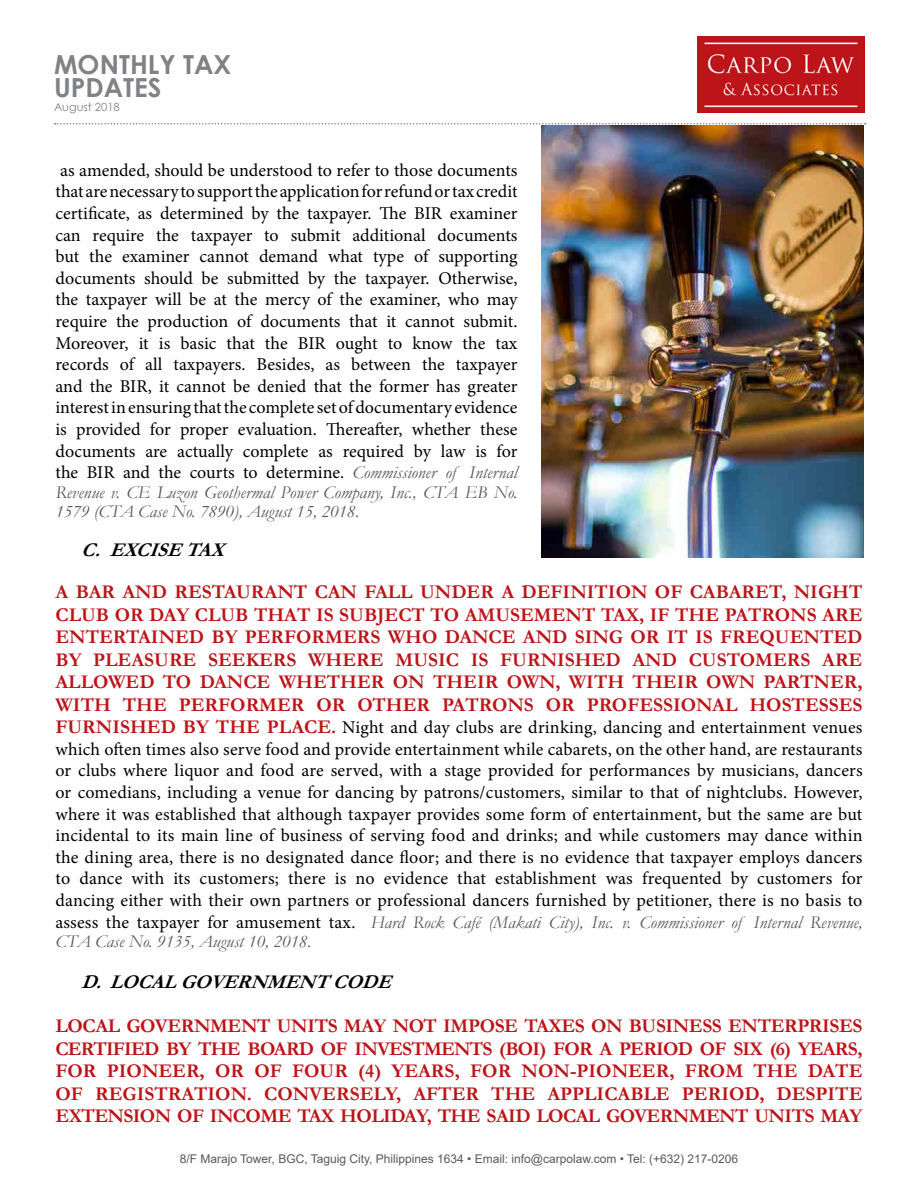
<style>
.page{position:relative;width:918px;height:1188px;background:#fff}
.page>*{position:absolute;margin:0;border:0;box-sizing:border-box;transform-origin:0 0}
.t1{font:700 26.25px/23.2px "Century Gothic";color:#808285}
.t2{font:700 19.5px/22.5px "Garamond";letter-spacing:-.03em;color:#bc1419;text-align:justify}
.t3{font:italic 700 19.5px "Garamond";color:#000}
.t4{font:18px/21.6px "Minion Pro";letter-spacing:.005em;color:#000;text-align:justify}
.t5{font:italic 18px/19.5px "Garamond";color:#58595b}
.t6{font:12px "Arial";color:#58595b}
.t7{font:11.25px "Century Gothic";color:#808285}
.s1{font-family:"Garamond";font-style:italic;color:#58595b}
.s2{font-family:"Garamond";font-weight:700;font-size:19.5px;color:#bc1419}
.s3{font-family:"Minion Pro";font-style:normal;color:#000}
</style>
<div class="page">
<img style="left:542px;top:125px;width:322px;height:432px">
<svg style="left:55px;top:123px;width:811px;height:1px"></svg>
<img style="left:697px;top:37px;width:168px;height:75px">
<h1 class="t1" style="left:54px;top:51px;width:179px">MONTHLY TAX<br>UPDATES</h1>
<p class="t7" style="left:54px;top:99px;width:67px">August 2018</p>
<p class="t4" style="left:56px;top:159px;width:464px">as amended, should be understood to refer to those documents that are necessary to support the application for refund or tax credit certificate, as determined by the taxpayer. The BIR examiner can require the taxpayer to submit additional documents but the examiner cannot demand what type of supporting documents should be submitted by the taxpayer. Otherwise, the taxpayer will be at the mercy of the examiner, who may require the production of documents that it cannot submit.<br>Moreover, it is basic that the BIR ought to know the tax records of all taxpayers. Besides, as between the taxpayer and the BIR, it cannot be denied that the former has greater interest in ensuring that the complete set of documentary evidence is provided for proper evaluation. Thereafter, whether these documents are actually complete as required by law is for the BIR and the courts to determine. <span class="s1">Commissioner of Internal</span></p>
<p class="t5" style="left:56px;top:482px;width:463px">Revenue v. CE Luzon Geothermal Power Company, Inc., CTA EB No.<br>1579 (CTA Case No. 7890), August 15, 2018.</p>
<p class="t3" style="left:81px;top:537px;width:154px">C. EXCISETAX</p>
<p class="t2" style="left:56px;top:581px;width:809px">A BAR AND RESTAURANT CAN FALL UNDER A DEFINITION OF CABARET, NIGHT CLUB OR DAY CLUB THAT IS SUBJECT TO AMUSEMENT TAX, IF THE PATRONS ARE ENTERTAINED BY PERFORMERS WHO DANCE AND SING OR IT IS FREQUENTED BY PLEASURE SEEKERS WHERE MUSIC IS FURNISHED AND CUSTOMERS ARE ALLOWED TO DANCE WHETHER ON THEIR OWN, WITH THEIR OWN PARTNER, WITH THE PERFORMER OR OTHER PATRONS OR PROFESSIONAL HOSTESSES</p>
<p class="t4" style="left:55px;top:717px;width:809px"><span class="s2">FURNISHED BY THE PLACE.</span> Night and day clubs are drinking, dancing and entertainment venues which often times also serve food and provide entertainment while cabarets, on the other hand, are restaurants or clubs where liquor and food are served, with a stage provided for performances by musicians, dancers or comedians, including a venue for dancing by patrons/customers, similar to that of nightclubs. However, where it was established that although taxpayer provides some form of entertainment, but the same are but incidental to its main line of business of serving food and drinks; and while customers may dance within the dining area, there is no designated dance floor; and there is no evidence that taxpayer employs dancers to dance with its customers; there is no evidence that establishment was frequented by customers for dancing either with their own partners or professional dancers furnished by petitioner, there is no basis to</p>
<p class="t5" style="left:55px;top:912px;width:808px"><span class="s3">assess the taxpayer for amusement tax.</span> Hard Rock Café (Makati City), Inc. v. Commissioner of Internal Revenue,<br>CTA Case No. 9135, August 10, 2018.</p>
<p class="t3" style="left:81px;top:969px;width:321px">D. LOCALGOVERNMENTCODE</p>
<p class="t2" style="left:56px;top:1015px;width:808px">LOCAL GOVERNMENT UNITS MAY NOT IMPOSE TAXES ON BUSINESS ENTERPRISES CERTIFIED BY THE BOARD OF INVESTMENTS (BOI) FOR A PERIOD OF SIX (6) YEARS, FOR PIONEER, OR OF FOUR (4) YEARS, FOR NON-PIONEER, FROM THE DATE OF REGISTRATION. CONVERSELY, AFTER THE APPLICABLE PERIOD, DESPITE EXTENSION OF INCOME TAX HOLIDAY, THE SAID LOCAL GOVERNMENT UNITS MAY</p>
<p class="t6" style="left:180px;top:1151px;width:560px">8/F Marajo Tower, BGC, Taguig City, Philippines 1634 • Email: info@carpolaw.com • Tel: (+632) 217-0206</p>
</div>
